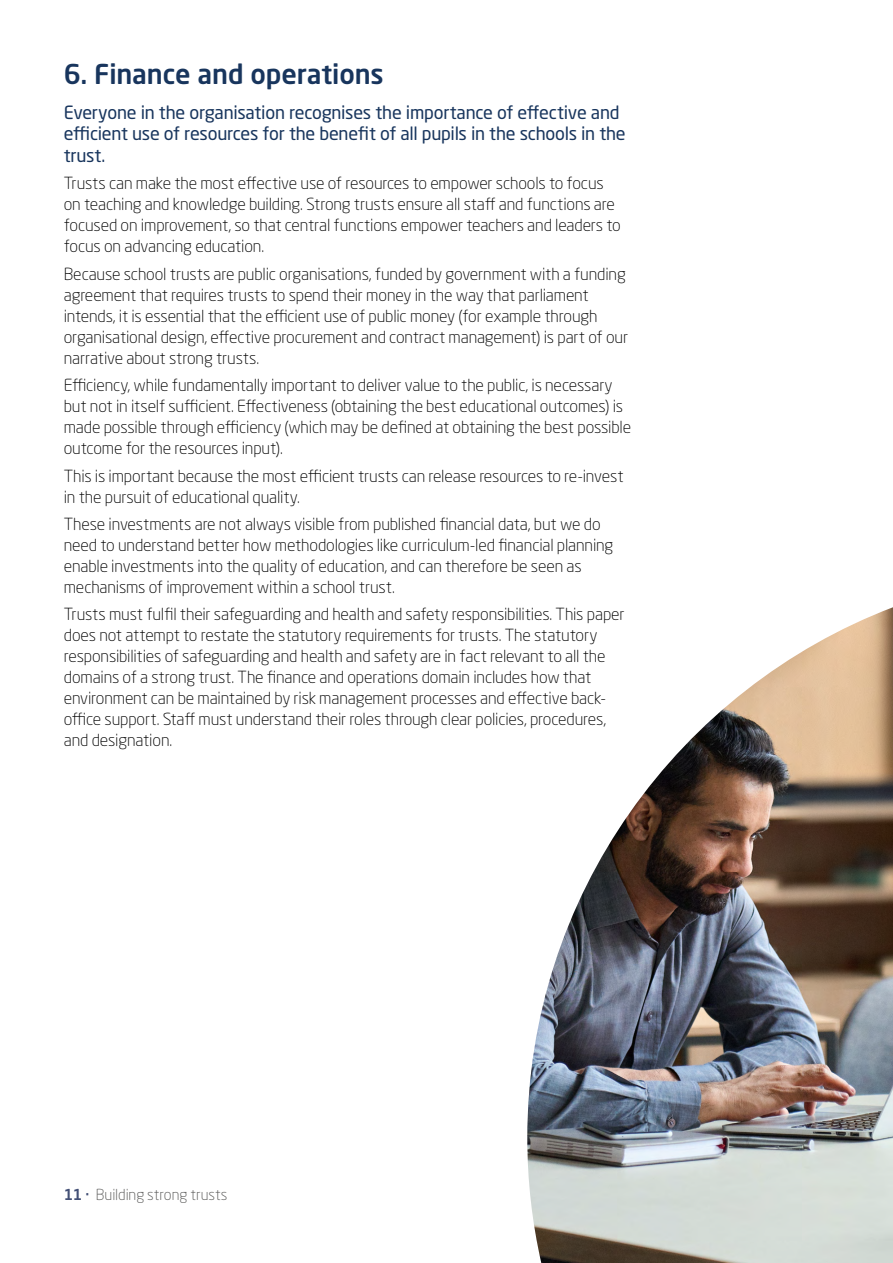
<style>
.page{position:relative;width:893px;height:1263px;background:#fff}
.page>*{position:absolute;margin:0;border:0;box-sizing:border-box;transform-origin:0 0}
.t1{font:500 27px "Neo Sans Pro";letter-spacing:-.005em;color:#18355d}
.t2{font:18px/21.6px "Neo Sans Pro";letter-spacing:-.015em;color:#18355d}
.t3{font:300 16.5px/21px "Neo Sans Pro";letter-spacing:-.01em;color:#000}
.t4{font:300 15px "Neo Sans Pro";letter-spacing:-.005em;color:#575756}
.s1{font-weight:500;color:#424f75}
</style>
<div class="page">
<img style="left:527px;top:607px;width:366px;height:656px">
<h1 class="t1" style="left:64px;top:57px;width:321px">6. Finance and operations</h1>
<p class="t2" style="left:64px;top:101px;width:563px">Everyone in the organisation recognises the importance of effective and efficient use of resources for the benefit of all pupils in the schools in the trust.</p>
<p class="t3" style="left:64px;top:173px;width:559px">Trusts can make the most effective use of resources to empower schools to focus on teaching and knowledge building. Strong trusts ensure all staff and functions are focused on improvement, so that central functions empower teachers and leaders to focus on advancing education.</p>
<p class="t3" style="left:64px;top:263px;width:566px">Because school trusts are public organisations, funded by government with a funding agreement that requires trusts to spend their money in the way that parliament intends, it is essential that the efficient use of public money (for example through organisational design, effective procurement and contract management) is part of our narrative about strong trusts.</p>
<p class="t3" style="left:64px;top:375px;width:569px">Efficiency, while fundamentally important to deliver value to the public, is necessary but not in itself sufficient. Effectiveness (obtaining the best educational outcomes) is made possible through efficiency (which may be defined at obtaining the best possible outcome for the resources input).</p>
<p class="t3" style="left:64px;top:465px;width:561px">This is important because the most efficient trusts can release resources to re-invest in the pursuit of educational quality.</p>
<p class="t3" style="left:64px;top:513px;width:551px">These investments are not always visible from published financial data, but we do need to understand better how methodologies like curriculum-led financial planning enable investments into the quality of education, and can therefore be seen as mechanisms of improvement within a school trust.</p>
<p class="t3" style="left:64px;top:604px;width:562px">Trusts must fulfil their safeguarding and health and safety responsibilities. This paper does not attempt to restate the statutory requirements for trusts. The statutory responsibilities of safeguarding and health and safety are in fact relevant to all the domains of a strong trust. The finance and operations domain includes how that environment can be maintained by risk management processes and effective back&shy;office support. Staff must understand their roles through clear policies, procedures, and designation.</p>
<p class="t4" style="left:64px;top:1185px;width:165px"><span class="s1">11 ·</span> Building strong trusts</p>
</div>
